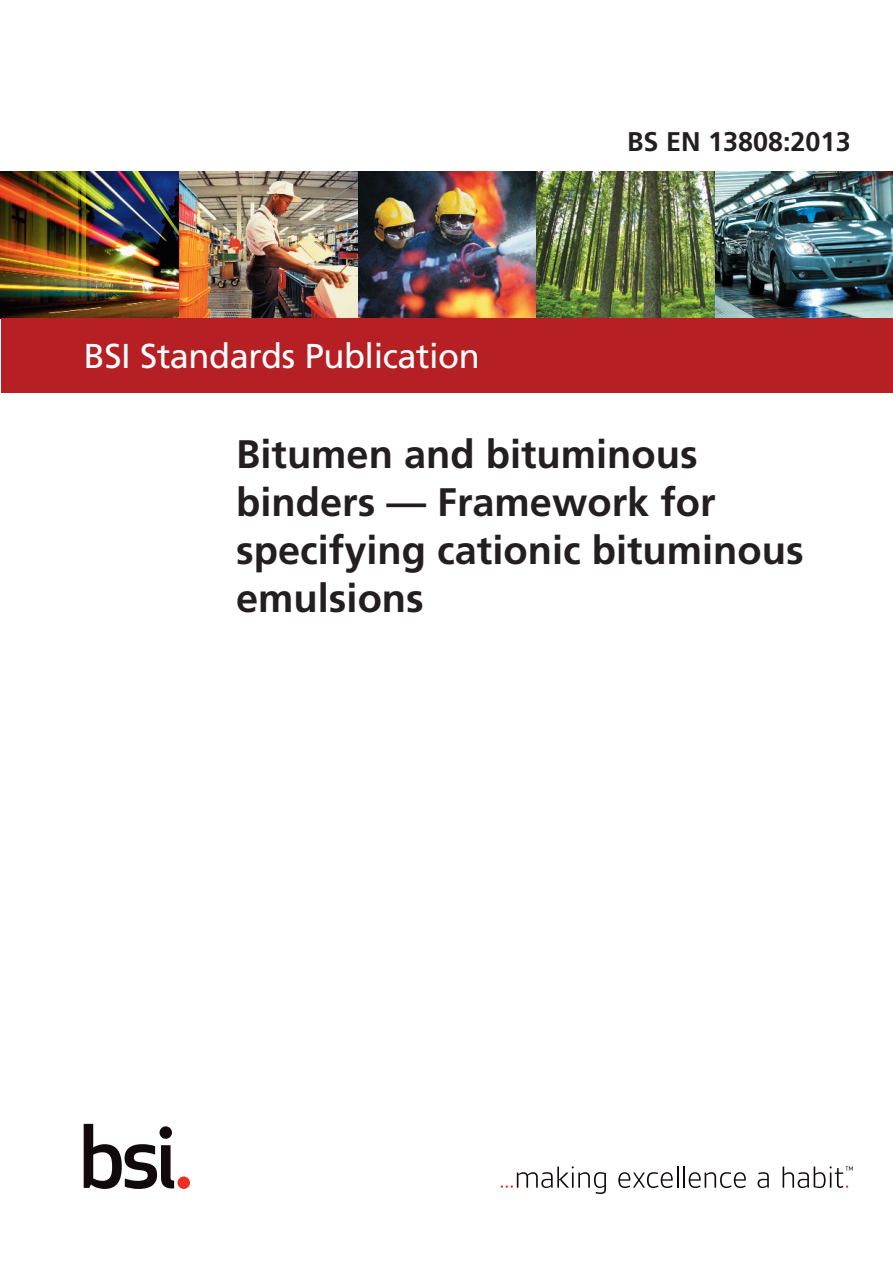
<style>
.page{position:relative;width:893px;height:1263px;background:#fff}
.page>*{position:absolute;margin:0;border:0;box-sizing:border-box;transform-origin:0 0}
.t1{font:700 39.75px/47.7px "Frutiger";color:#231f20}
.t2{font:34.5px "Frutiger LT Std";letter-spacing:-.015em;color:#fff}
.t3{font:700 27px "Frutiger";color:#231f20}
</style>
<div class="page">
<img style="left:1px;top:172px;width:179px;height:146px">
<img style="left:180px;top:172px;width:178px;height:146px">
<img style="left:358px;top:172px;width:179px;height:146px">
<img style="left:537px;top:172px;width:178px;height:146px">
<img style="left:715px;top:172px;width:178px;height:146px">
<div style="left:1px;top:318px;width:892px;height:75px;background:#b62024"></div>
<svg style="left:501px;top:1166px;width:105px;height:28px"></svg>
<svg style="left:618px;top:1166px;width:60px;height:22px"></svg>
<hr style="left:683px;top:1166px;width:2px;height:22px;background:#110a0c">
<svg style="left:689px;top:1172px;width:57px;height:16px"></svg>
<svg style="left:757px;top:1172px;width:12px;height:16px"></svg>
<svg style="left:783px;top:1166px;width:70px;height:22px"></svg>
<svg style="left:84px;top:1124px;width:90px;height:65px"></svg>
<div style="left:178px;top:1176px;width:12px;height:13px;background:#ee2e22;border-radius:50%"></div>
<p class="t2" style="left:84px;top:336px;width:397px">BSI Standards Publication</p>
<p class="t3" style="left:627px;top:126px;width:225px">BS EN 13808:2013</p>
<p class="t1" style="left:236px;top:431px;width:569px">Bitumen and bituminous binders — Framework for specifying cationic bituminous emulsions</p>
</div>
